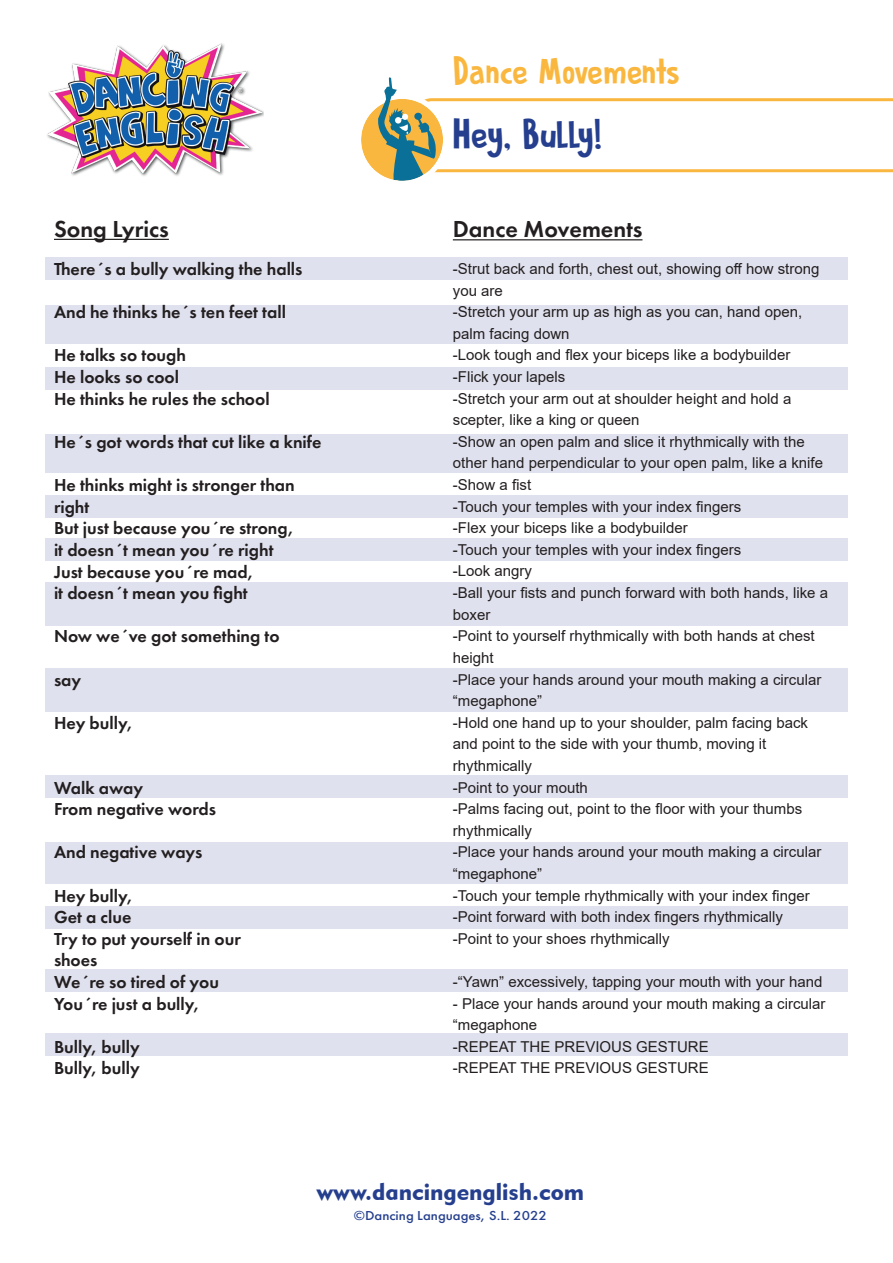
<style>
.page{position:relative;width:893px;height:1263px;background:#fff}
.page>*{position:absolute;margin:0;border:0;box-sizing:border-box;transform-origin:0 0}
.t1{font:40.5px "DK Prince Frog";letter-spacing:-.03em;color:#253f8e}
.t2{font:37.5px "DK Prince Frog";letter-spacing:-.01em;color:#fab73f}
.t3{font:600 24px "Futura PT";color:#231f20}
.t4{font:24px "Geometric 415 BT Black A";color:#253f8e}
.t5{font:600 18px/21.6px "Futura PT";color:#231f20}
.t6{font:15px/21.6px "Arial";color:#231f20}
.t7{font:500 13.5px "Futura PT";color:#253f8e;scale:1.09 1}
</style>
<div class="page">
<div style="left:45px;top:258px;width:803px;height:22px;background:#e0e1ee"></div>
<div style="left:45px;top:305px;width:803px;height:38px;background:#e0e1ee"></div>
<div style="left:45px;top:434px;width:803px;height:39px;background:#e0e1ee"></div>
<div style="left:45px;top:367px;width:803px;height:22px;background:#e0e1ee"></div>
<div style="left:45px;top:496px;width:803px;height:22px;background:#e0e1ee"></div>
<div style="left:45px;top:538px;width:803px;height:22px;background:#e0e1ee"></div>
<div style="left:45px;top:582px;width:803px;height:43px;background:#e0e1ee"></div>
<div style="left:45px;top:668px;width:803px;height:43px;background:#e0e1ee"></div>
<div style="left:45px;top:775px;width:803px;height:22px;background:#e0e1ee"></div>
<div style="left:45px;top:906px;width:803px;height:22px;background:#e0e1ee"></div>
<div style="left:45px;top:969px;width:803px;height:22px;background:#e0e1ee"></div>
<div style="left:45px;top:1034px;width:803px;height:22px;background:#e0e1ee"></div>
<div style="left:45px;top:842px;width:803px;height:42px;background:#e0e1ee"></div>
<hr style="left:453px;top:239px;width:189px;height:1px;background:#231f20">
<hr style="left:54px;top:239px;width:115px;height:1px;background:#231f20">
<img style="left:47px;top:43px;width:217px;height:133px">
<div style="left:361px;top:99px;width:82px;height:82px;background:#fab73f;border-radius:50%"></div>
<div style="left:356px;top:94px;width:92px;height:92px;border:5px solid #fff;border-radius:50%"></div>
<svg style="left:375px;top:77px;width:518px;height:104px"></svg>
<h2 class="t2" style="left:453px;top:49px;width:228px">Dance Movements</h2>
<h3 class="t3" style="left:54px;top:214px;width:116px">Song Lyrics</h3>
<p class="t5" style="left:54px;top:258px;width:250px">There´s a bully walking the halls</p>
<p class="t5" style="left:54px;top:301px;width:233px">And he thinks he´s ten feet tall</p>
<p class="t5" style="left:54px;top:344px;width:217px">He talks so tough<br>He looks so cool<br>He thinks he rules the school</p>
<p class="t5" style="left:54px;top:431px;width:269px">He´s got words that cut like a knife</p>
<p class="t5" style="left:54px;top:474px;width:242px">He thinks might is stronger than right<br>But just because you´re strong, it doesn´t mean you´re right<br>Just because you´re mad,<br>it doesn´t mean you fight</p>
<p class="t5" style="left:54px;top:625px;width:227px">Now we´ve got something to</p>
<p class="t5" style="left:54px;top:668px;width:29px">say</p>
<p class="t5" style="left:54px;top:712px;width:81px">Hey bully,</p>
<p class="t5" style="left:54px;top:776px;width:164px">Walk away<br>From negative words</p>
<p class="t5" style="left:54px;top:841px;width:150px">And negative ways</p>
<p class="t5" style="left:54px;top:884px;width:188px">Hey bully,<br>Get a clue<br>Try to put yourself in our shoes<br>We´re so tired of you<br>You´re just a bully,</p>
<p class="t5" style="left:54px;top:1036px;width:87px">Bully, bully<br>Bully, bully</p>
<h1 class="t1" style="left:453px;top:110px;width:151px">Hey, Bully!</h1>
<h3 class="t3" style="left:453px;top:214px;width:191px">Dance Movements</h3>
<p class="t6" style="left:453px;top:258px;width:377px">-Strut back and forth, chest out, showing off how strong you are<br>-Stretch your arm up as high as you can, hand open, palm facing down<br>-Look tough and flex your biceps like a bodybuilder -Flick your lapels<br>-Stretch your arm out at shoulder height and hold a scepter, like a king or queen<br>-Show an open palm and slice it rhythmically with the other hand perpendicular to your open palm, like a knife -Show a fist<br>-Touch your temples with your index fingers<br>-Flex your biceps like a bodybuilder<br>-Touch your temples with your index fingers<br>-Look angry<br>-Ball your fists and punch forward with both hands, like a boxer<br>-Point to yourself rhythmically with both hands at chest height<br>-Place your hands around your mouth making a circular “megaphone”<br>-Hold one hand up to your shoulder, palm facing back and point to the side with your thumb, moving it rhythmically<br>-Point to your mouth<br>-Palms facing out, point to the floor with your thumbs rhythmically<br>-Place your hands around your mouth making a circular “megaphone”<br>-Touch your temple rhythmically with your index finger -Point forward with both index fingers rhythmically<br>-Point to your shoes rhythmically</p>
<p class="t6" style="left:453px;top:971px;width:371px">-“Yawn” excessively, tapping your mouth with your hand</p>
<p class="t6" style="left:453px;top:992px;width:374px">- Place your hands around your mouth making a circular “megaphone<br>-REPEAT THE PREVIOUS GESTURE<br>-REPEAT THE PREVIOUS GESTURE</p>
<h3 class="t4" style="left:316px;top:1177px;width:269px">www.dancingenglish.com</h3>
<p class="t7" style="left:354px;top:1207px;width:178px">©Dancing Languages, S.L. 2022</p>
</div>
